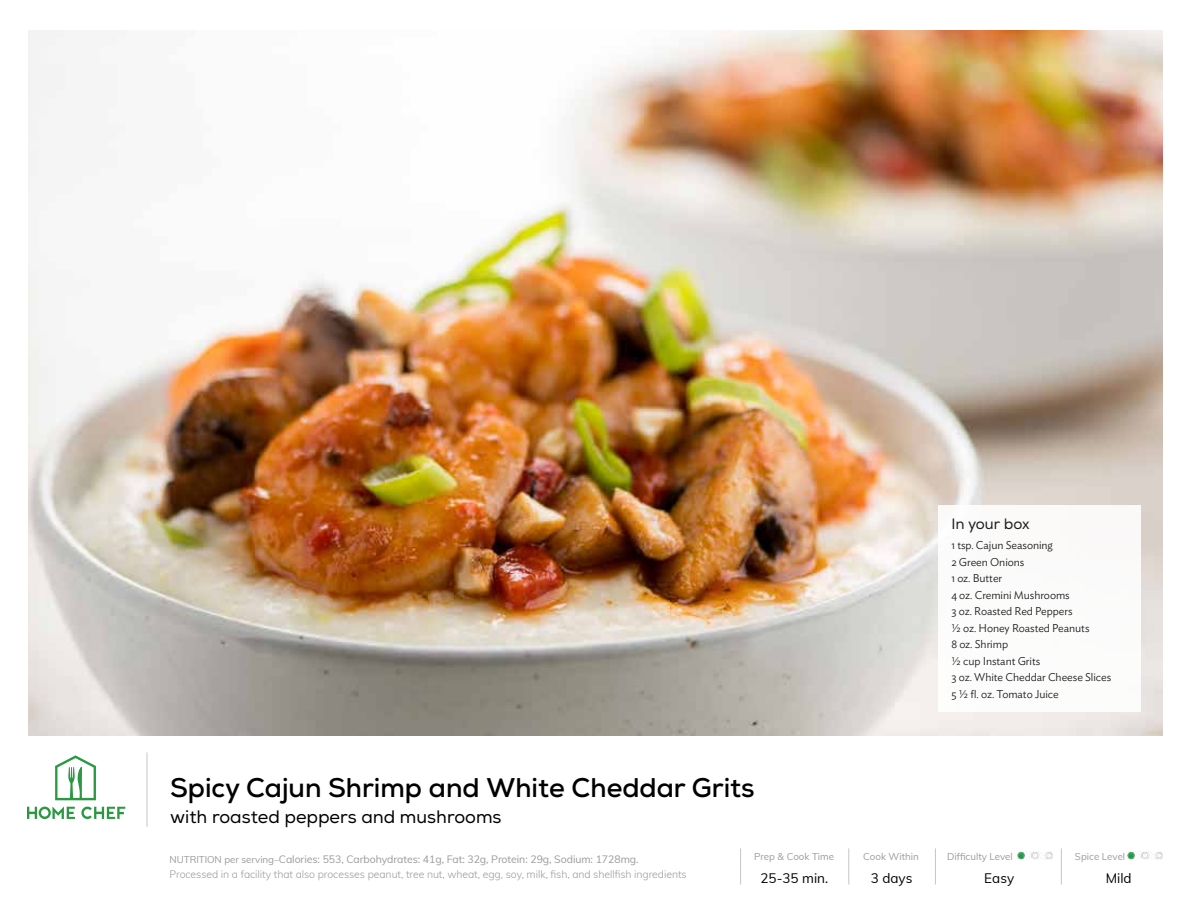
<style>
.page{position:relative;width:1188px;height:918px;background:#fff}
.page>*{position:absolute;margin:0;border:0;box-sizing:border-box;transform-origin:0 0}
.t1{font:700 27px "Nexa";color:#000}
.t2{font:18px "Nexa";color:#000}
.t3{font:15px "Nexa";color:#000}
.t4{font:13.5px "Muli";color:#000}
.t5{font:300 11.25px/16.5px "Ideal Sans";letter-spacing:-.005em;color:#000}
.t6{font:300 10.5px/15px "Muli";letter-spacing:-.005em;color:#9a9a9a}
.t7{font:9.75px "Muli";color:#9a9a9a}
.s1{font-weight:400;font-size:9.75px}
.s2{font-weight:400}
</style>
<div class="page">
<img style="left:28px;top:31px;width:1134px;height:704px">
<svg style="left:27px;top:807px;width:98px;height:12px"></svg>
<svg style="left:55px;top:755px;width:41px;height:45px"></svg>
<hr style="left:848px;top:848px;width:1px;height:36px;background:#c7c6c5">
<hr style="left:935px;top:848px;width:1px;height:36px;background:#c7c6c5">
<hr style="left:1061px;top:848px;width:1px;height:36px;background:#c7c6c5">
<hr style="left:740px;top:848px;width:1px;height:36px;background:#c7c6c5">
<hr style="left:147px;top:752px;width:1px;height:75px;background:#c7c6c5">
<div style="left:938px;top:505px;width:203px;height:206px;background:#fff"></div>
<img style="left:1018px;top:852px;width:34px;height:7px">
<img style="left:1128px;top:852px;width:34px;height:7px">
<h3 class="t3" style="left:951px;top:515px;width:80px">In your box</h3>
<p class="t5" style="left:951px;top:536px;width:161px">1 tsp. Cajun Seasoning<br>2 Green Onions<br>1 oz. Butter<br>4 oz. Cremini Mushrooms<br>3 oz. Roasted Red Peppers<br>½ oz. Honey Roasted Peanuts<br>8 oz. Shrimp<br>½ cup Instant Grits<br>3 oz. White Cheddar Cheese Slices<br>5 ½ fl. oz. Tomato Juice</p>
<h1 class="t1" style="left:170px;top:770px;width:586px">Spicy Cajun Shrimp and White Cheddar Grits</h1>
<h2 class="t2" style="left:170px;top:806px;width:333px">with roasted peppers and mushrooms</h2>
<p class="t6" style="left:170px;top:851px;width:519px"><span class="s1">NUTRITION per serving–</span><span class="s2">Calories: 553, Carbohydrates: 41g, Fat: 32g, Protein: 29g, Sodium: 1728mg.<br></span>Processed in a facility that also processes peanut, tree nut, wheat, egg, soy, milk, fish, and shellfish ingredients</p>
<p class="t7" style="left:754px;top:850px;width:82px">Prep &amp; Cook Time</p>
<p class="t7" style="left:863px;top:850px;width:57px">Cook Within</p>
<p class="t7" style="left:947px;top:850px;width:67px">Difficulty Level</p>
<p class="t7" style="left:1075px;top:850px;width:52px">Spice Level</p>
<p class="t4" style="left:760px;top:868px;width:69px">25-35 min.</p>
<p class="t4" style="left:871px;top:868px;width:43px">3 days</p>
<p class="t4" style="left:984px;top:868px;width:31px">Easy</p>
<p class="t4" style="left:1106px;top:868px;width:27px">Mild</p>
</div>
